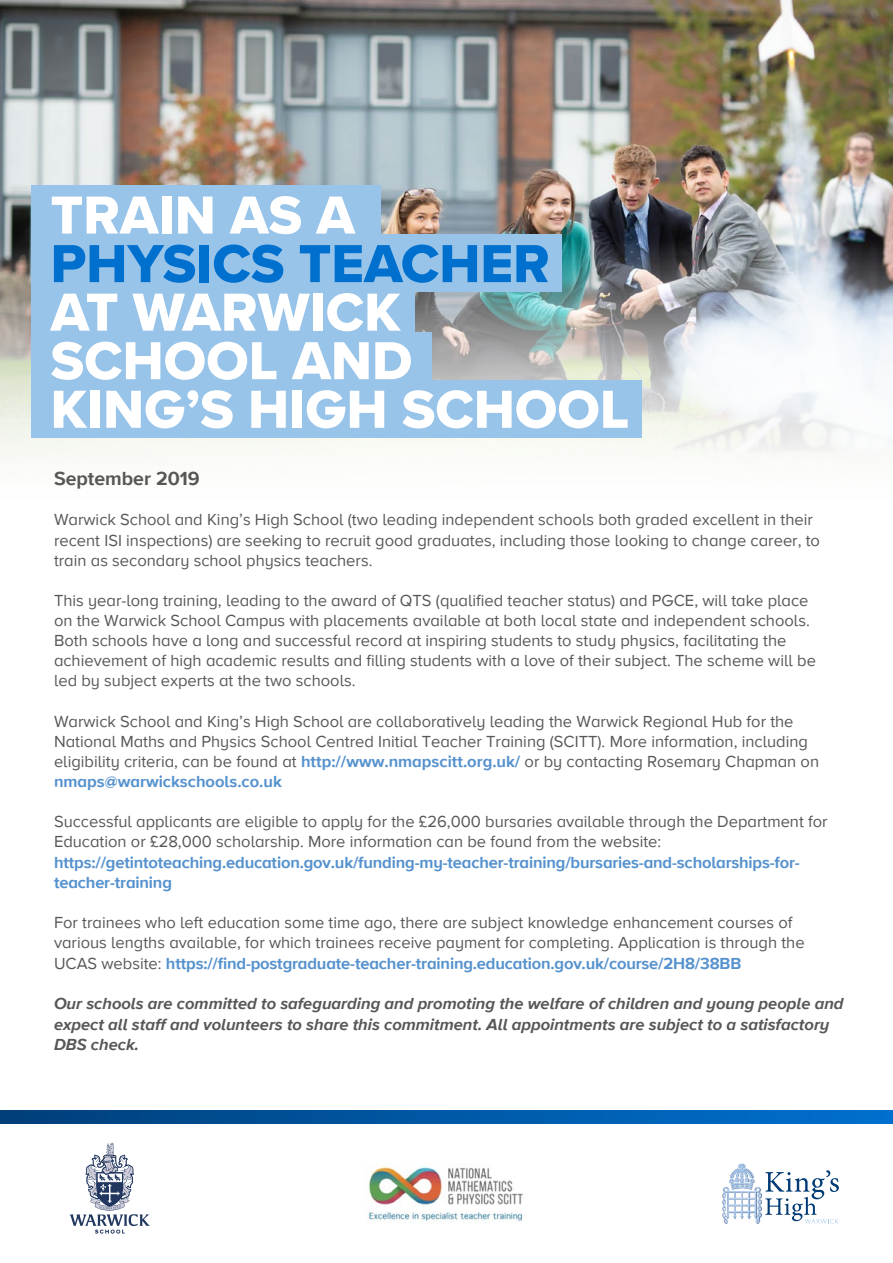
<style>
.page{position:relative;width:893px;height:1263px;background:#fff}
.page>*{position:absolute;margin:0;border:0;box-sizing:border-box;transform-origin:0 0}
.t1{font:55.5px/48.6px "Proxima Nova A Extrabld";color:#fff}
.t2{font:55.5px "Proxima Nova A Extrabld";color:#0070ce}
.t3{font:700 19.5px "Proxima Nova A";color:#575756}
.t4{font:16.5px/20.1px "Proxima Nova A";color:#575756}
.t5{font:italic 700 16.5px/20.2px "Proxima Nova A";color:#575756}
.t6{font:700 16.5px/20.2px "Proxima Nova A";letter-spacing:-.01em;color:#5692ce}
.s1{font-weight:700;color:#5692ce}
</style>
<div class="page">
<img style="left:0;top:0;width:893px;height:458px">
<div style="left:31px;top:185px;width:350px;height:57px;background:#98c4ea"></div>
<div style="left:31px;top:234px;width:530px;height:58px;background:#98c4ea"></div>
<div style="left:31px;top:282px;width:383px;height:57px;background:#98c4ea"></div>
<div style="left:31px;top:332px;width:400px;height:57px;background:#98c4ea"></div>
<div style="left:31px;top:381px;width:611px;height:57px;background:#98c4ea"></div>
<img style="left:368px;top:1167px;width:155px;height:56px">
<img style="left:723px;top:1163px;width:38px;height:60px">
<svg style="left:730px;top:1164px;width:23px;height:14px"></svg>
<svg style="left:765px;top:1170px;width:74px;height:53px"></svg>
<svg style="left:70px;top:1142px;width:80px;height:91px"></svg>
<svg style="left:0;top:1110px;width:893px;height:14px;background:#0057a4"></svg>
<h1 class="t1" style="left:51px;top:190px;width:306px">TRAIN AS A</h1>
<h1 class="t2" style="left:51px;top:222px;width:501px">PHYSICS TEACHER</h1>
<h1 class="t1" style="left:51px;top:287px;width:580px">AT WARWICK<br>SCHOOL AND<br>KING’S HIGH SCHOOL</h1>
<p class="t3" style="left:54px;top:464px;width:147px">September 2019</p>
<p class="t4" style="left:54px;top:509px;width:768px">Warwick School and King’s High School (two leading independent schools both graded excellent in their recent ISI inspections) are seeking to recruit good graduates, including those looking to change career, to</p>
<p class="t4" style="left:54px;top:550px;width:320px">train as secondary school physics teachers.</p>
<p class="t4" style="left:54px;top:590px;width:763px">This year-long training, leading to the award of QTS (qualified teacher status) and PGCE, will take place on the Warwick School Campus with placements available at both local state and independent schools.<br>Both schools have a long and successful record at inspiring students to study physics, facilitating the achievement of high academic results and filling students with a love of their subject. The scheme will be led by subject experts at the two schools.</p>
<p class="t4" style="left:54px;top:711px;width:767px">Warwick School and King’s High School are collaboratively leading the Warwick Regional Hub for the National Maths and Physics School Centred Initial Teacher Training (SCITT). More information, including eligibility criteria, can be found at <span class="s1">http://www.nmapscitt.org.uk/</span> or by contacting Rosemary Chapman on <span class="s1">nmaps@warwickschools.co.uk</span></p>
<p class="t4" style="left:54px;top:811px;width:775px">Successful applicants are eligible to apply for the £26,000 bursaries available through the Department for<br>Education or £28,000 scholarship. More information can be found from the website:</p>
<p class="t6" style="left:54px;top:852px;width:747px">https://getintoteaching.education.gov.uk/funding-my-teacher-training/bursaries-and-scholarships-for&shy;teacher-training</p>
<p class="t4" style="left:54px;top:912px;width:752px">For trainees who left education some time ago, there are subject knowledge enhancement courses of various lengths available, for which trainees receive payment for completing. Application is through the<br>UCAS website: <span class="s1">https://find-postgraduate-teacher-training.education.gov.uk/course/2H8/38BB</span></p>
<p class="t5" style="left:54px;top:993px;width:791px">Our schools are committed to safeguarding and promoting the welfare of children and young people and expect all staff and volunteers to share this commitment. All appointments are subject to a satisfactory<br>DBS check.</p>
</div>
